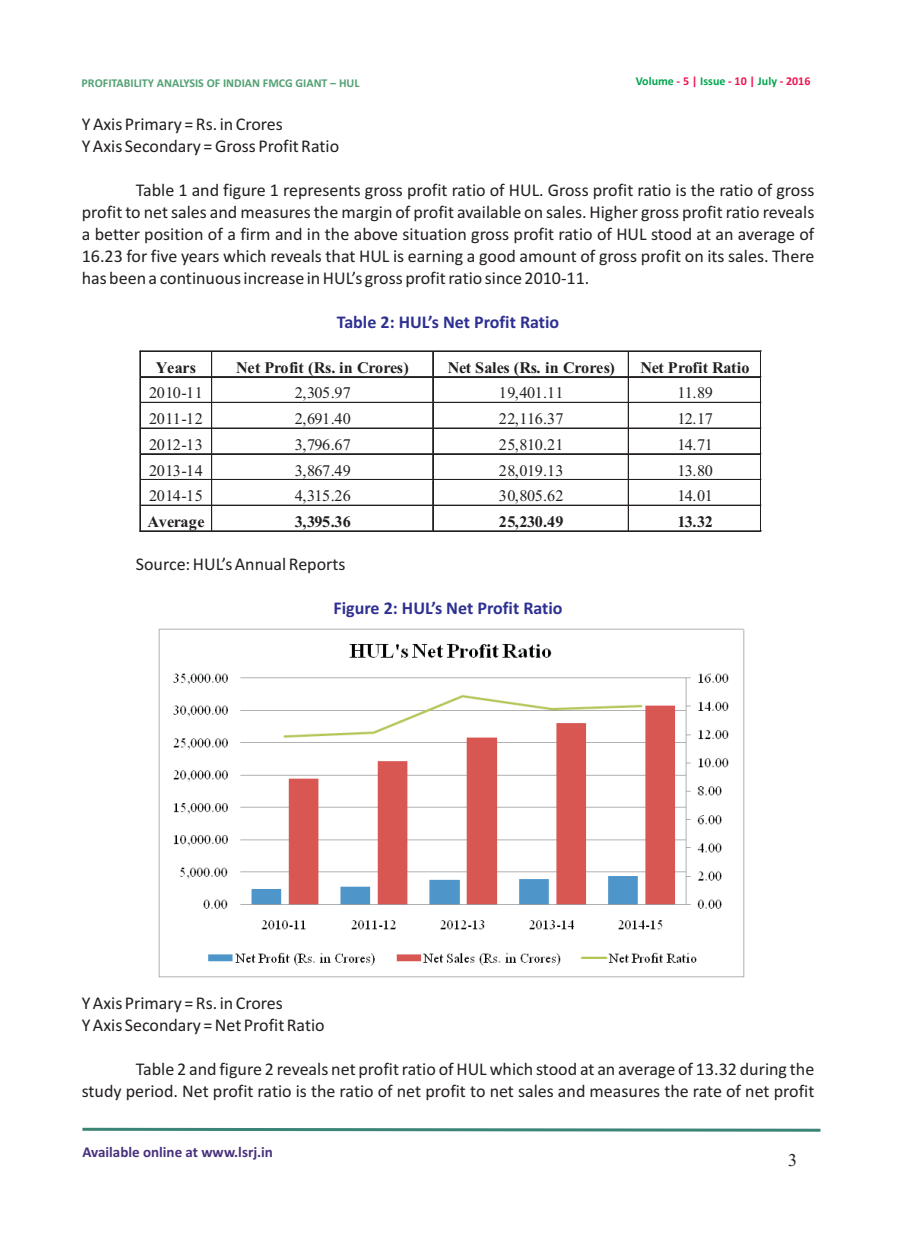
<style>
.page{position:relative;width:898px;height:1242px;background:#fff}
.page>*{position:absolute;margin:0;border:0;box-sizing:border-box;transform-origin:0 0}
.t1{font:18px/21.9px "Calibri";color:#231f20}
.t2{font:700 18px "Calibri";color:#2e3092}
.t3{font:18px "Times New Roman";color:#231f20}
.t4{font:16.2px "Times New Roman";letter-spacing:-.035em;color:#231f20}
.t5{font:700 16.2px "Times New Roman";letter-spacing:-.02em;color:#231f20}
.t6{font:700 16.2px "Times New Roman";color:#231f20}
.t7{font:700 15px "Calibri";color:#49317d}
.t8{font:700 12px "Calibri";color:#53a174}
.t9{font:700 12px "Calibri";color:#00a54f}
.s1{color:#ed1450}
</style>
<div class="page">
<svg style="left:82px;top:1127px;width:739px;height:5px"></svg>
<hr style="left:141px;top:351px;width:70px;height:1px;background:#231f20">
<hr style="left:211px;top:351px;width:221px;height:1px;background:#231f20">
<hr style="left:433px;top:351px;width:195px;height:1px;background:#231f20">
<hr style="left:629px;top:351px;width:131px;height:1px;background:#231f20">
<hr style="left:141px;top:376px;width:70px;height:1px;background:#231f20">
<hr style="left:211px;top:376px;width:221px;height:1px;background:#231f20">
<hr style="left:433px;top:376px;width:195px;height:1px;background:#231f20">
<hr style="left:629px;top:376px;width:131px;height:1px;background:#231f20">
<hr style="left:141px;top:402px;width:70px;height:1px;background:#231f20">
<hr style="left:211px;top:402px;width:221px;height:1px;background:#231f20">
<hr style="left:433px;top:402px;width:195px;height:1px;background:#231f20">
<hr style="left:629px;top:402px;width:131px;height:1px;background:#231f20">
<hr style="left:141px;top:428px;width:70px;height:1px;background:#231f20">
<hr style="left:211px;top:428px;width:221px;height:1px;background:#231f20">
<hr style="left:433px;top:428px;width:195px;height:1px;background:#231f20">
<hr style="left:629px;top:428px;width:131px;height:1px;background:#231f20">
<hr style="left:141px;top:454px;width:70px;height:1px;background:#231f20">
<hr style="left:141px;top:453px;width:70px;height:1px;background:#231f20">
<hr style="left:211px;top:454px;width:221px;height:1px;background:#231f20">
<hr style="left:211px;top:453px;width:221px;height:1px;background:#231f20">
<hr style="left:433px;top:454px;width:195px;height:1px;background:#231f20">
<hr style="left:433px;top:453px;width:195px;height:1px;background:#231f20">
<hr style="left:629px;top:454px;width:131px;height:1px;background:#231f20">
<hr style="left:629px;top:453px;width:131px;height:1px;background:#231f20">
<hr style="left:141px;top:479px;width:70px;height:1px;background:#231f20">
<hr style="left:211px;top:479px;width:221px;height:1px;background:#231f20">
<hr style="left:433px;top:479px;width:195px;height:1px;background:#231f20">
<hr style="left:629px;top:479px;width:131px;height:1px;background:#231f20">
<hr style="left:141px;top:505px;width:70px;height:1px;background:#231f20">
<hr style="left:211px;top:505px;width:221px;height:1px;background:#231f20">
<hr style="left:433px;top:505px;width:195px;height:1px;background:#231f20">
<hr style="left:629px;top:505px;width:131px;height:1px;background:#231f20">
<svg style="left:139px;top:351px;width:2px;height:181px"></svg>
<hr style="left:141px;top:531px;width:70px;height:1px;background:#231f20">
<hr style="left:141px;top:530px;width:70px;height:1px;background:#231f20">
<svg style="left:211px;top:352px;width:1px;height:178px"></svg>
<hr style="left:211px;top:531px;width:221px;height:1px;background:#231f20">
<hr style="left:211px;top:530px;width:221px;height:1px;background:#231f20">
<svg style="left:432px;top:351px;width:1px;height:181px"></svg>
<hr style="left:433px;top:531px;width:195px;height:1px;background:#231f20">
<hr style="left:433px;top:530px;width:195px;height:1px;background:#231f20">
<svg style="left:627px;top:351px;width:2px;height:181px"></svg>
<hr style="left:629px;top:531px;width:131px;height:1px;background:#231f20">
<hr style="left:629px;top:530px;width:131px;height:1px;background:#231f20">
<svg style="left:760px;top:351px;width:1px;height:181px"></svg>
<img style="left:159px;top:629px;width:585px;height:349px">
<p class="t8" style="left:82px;top:78px;width:279px">PROFITABILITY ANALYSIS OF INDIAN FMCG GIANT – HUL</p>
<p class="t9" style="left:635px;top:76px;width:176px">Volume <span class="s1">- 5 |</span> Issue <span class="s1">- 10 |</span> July <span class="s1">- 2016</span></p>
<p class="t1" style="left:82px;top:115px;width:259px">Y Axis Primary = Rs. in Crores<br>Y Axis Secondary = Gross Profit Ratio</p>
<p class="t1" style="left:82px;top:181px;width:734px;text-align:justify;text-indent:54px">Table 1 and figure 1 represents gross profit ratio of HUL. Gross profit ratio is the ratio of gross profit to net sales and measures the margin of profit available on sales. Higher gross profit ratio reveals a better position of a firm and in the above situation gross profit ratio of HUL stood at an average of 16.23 for five years which reveals that HUL is earning a good amount of gross profit on its sales. There has been a continuous increase in HUL’s gross profit ratio since 2010-11.</p>
<p class="t2" style="left:337px;top:314px;width:224px">Table 2: HUL’s Net Profit Ratio</p>
<p class="t5" style="left:156px;top:362px;width:42px">Years</p>
<p class="t5" style="left:236px;top:362px;width:174px">Net Profit (Rs. in Crores)</p>
<p class="t5" style="left:447px;top:362px;width:168px">Net Sales (Rs. in Crores)</p>
<p class="t5" style="left:640px;top:362px;width:111px">Net Profit Ratio</p>
<p class="t4" style="left:149px;top:387px;width:55px">2010-11</p>
<p class="t4" style="left:295px;top:387px;width:58px">2,305.97</p>
<p class="t4" style="left:498px;top:387px;width:66px">19,401.11</p>
<p class="t4" style="left:677px;top:387px;width:37px">11.89</p>
<p class="t4" style="left:149px;top:413px;width:55px">2011-12</p>
<p class="t4" style="left:295px;top:413px;width:58px">2,691.40</p>
<p class="t4" style="left:498px;top:413px;width:66px">22,116.37</p>
<p class="t4" style="left:677px;top:413px;width:37px">12.17</p>
<p class="t4" style="left:149px;top:439px;width:55px">2012-13</p>
<p class="t4" style="left:295px;top:439px;width:58px">3,796.67</p>
<p class="t4" style="left:498px;top:439px;width:66px">25,810.21</p>
<p class="t4" style="left:677px;top:439px;width:37px">14.71</p>
<p class="t4" style="left:149px;top:464px;width:55px">2013-14</p>
<p class="t4" style="left:295px;top:464px;width:58px">3,867.49</p>
<p class="t4" style="left:498px;top:464px;width:66px">28,019.13</p>
<p class="t4" style="left:677px;top:464px;width:37px">13.80</p>
<p class="t4" style="left:149px;top:490px;width:55px">2014-15</p>
<p class="t4" style="left:295px;top:490px;width:58px">4,315.26</p>
<p class="t4" style="left:498px;top:490px;width:66px">30,805.62</p>
<p class="t4" style="left:677px;top:490px;width:37px">14.01</p>
<p class="t6" style="left:147px;top:516px;width:59px">Average</p>
<p class="t5" style="left:295px;top:516px;width:58px">3,395.36</p>
<p class="t5" style="left:498px;top:516px;width:66px">25,230.49</p>
<p class="t5" style="left:677px;top:516px;width:37px">13.32</p>
<p class="t1" style="left:136px;top:554px;width:211px">Source: HUL’s Annual Reports</p>
<p class="t2" style="left:333px;top:600px;width:230px">Figure 2: HUL’s Net Profit Ratio</p>
<p class="t1" style="left:82px;top:994px;width:244px">Y Axis Primary = Rs. in Crores<br>Y Axis Secondary = Net Profit Ratio</p>
<p class="t1" style="left:82px;top:1060px;width:733px;text-align:right">Table 2 and figure 2 reveals net profit ratio of HUL which stood at an average of 13.32 during the<br>study period. Net profit ratio is the ratio of net profit to net sales and measures the rate of net profit</p>
<p class="t7" style="left:82px;top:1145px;width:192px">Available online at www.lsrj.in</p>
<p class="t3" style="left:787px;top:1154px;width:10px">3</p>
</div>
